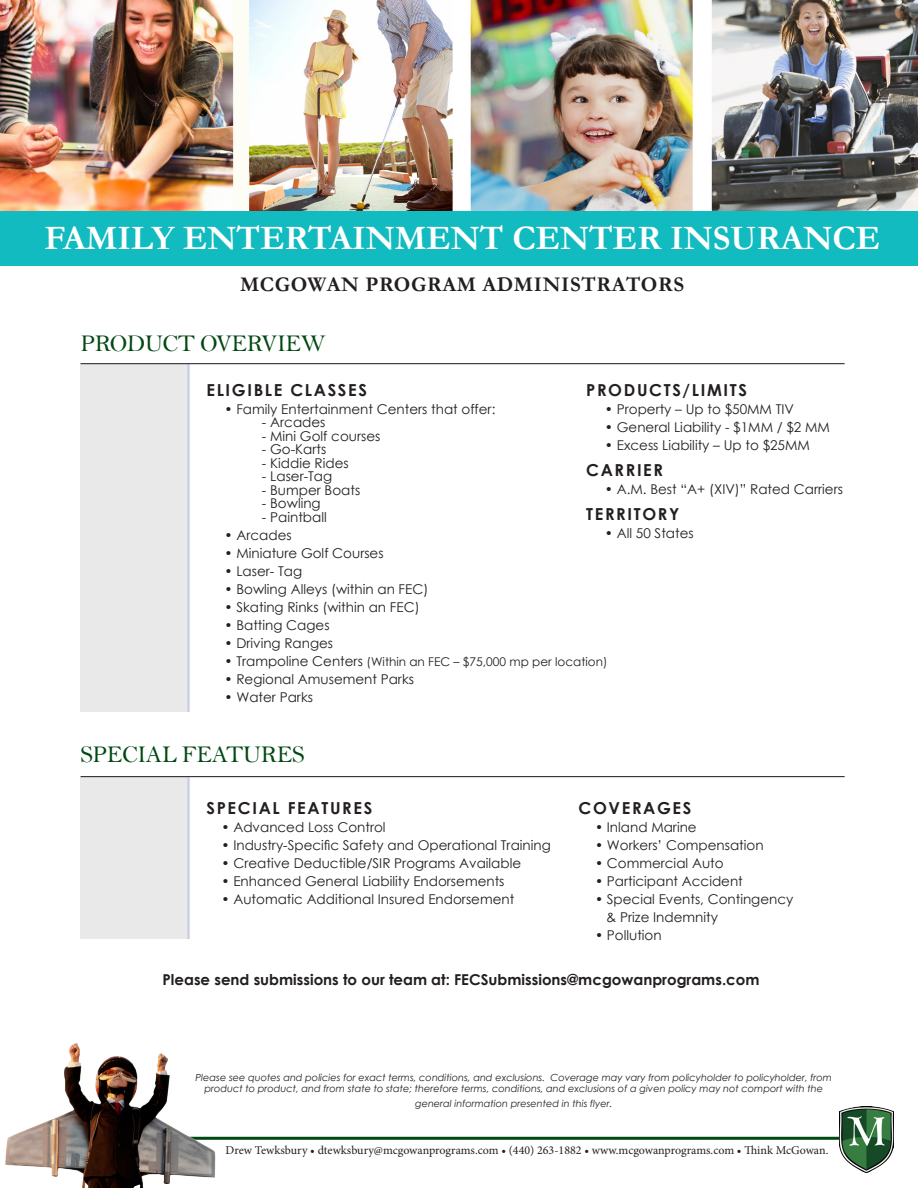
<style>
.page{position:relative;width:918px;height:1188px;background:#fff}
.page>*{position:absolute;margin:0;border:0;box-sizing:border-box;transform-origin:0 0}
.t1{font:700 34.5px "Garamond";color:#fff}
.t2{font:24.15px "Bell";letter-spacing:-.02em;color:#004812}
.t3{font:700 21px "Garamond";letter-spacing:.03em;color:#231f20}
.t4{font:700 16.5px "Century Gothic";letter-spacing:.1em;color:#231f20}
.t5{font:700 15px "Century Gothic";color:#231f20}
.t6{font:13.5px "Century Gothic";color:#231f20}
.t7{font:12px "Minion Pro";color:#231f20}
.t8{font:12px "Century Gothic";color:#231f20}
.t9{font:italic 9.75px/11.7px "Century Gothic";color:#231f20;text-align:center}
.s1{font-size:13.5px}
</style>
<div class="page">
<hr style="left:54px;top:1137px;width:831px;height:3px;background:#004812">
<img style="left:5px;top:1043px;width:226px;height:145px">
<hr style="left:81px;top:363px;width:764px;height:1px;background:#231f20">
<hr style="left:81px;top:776px;width:764px;height:1px;background:#231f20">
<hr style="left:187px;top:777px;width:3px;height:162px;background:#20358c">
<div style="left:81px;top:364px;width:106px;height:348px;background:#e9e9e9"></div>
<div style="left:81px;top:777px;width:106px;height:162px;background:#e9e9e9"></div>
<hr style="left:187px;top:363px;width:3px;height:349px;background:#20358c">
<img style="left:839px;top:1106px;width:54px;height:66px">
<img style="left:0;top:0;width:918px;height:211px">
<div style="left:0;top:211px;width:918px;height:55px;background:#12bbbf"></div>
<p class="t1" style="left:45px;top:214px;width:837px">FAMILY ENTERTAINMENT CENTER INSURANCE</p>
<p class="t3" style="left:240px;top:270px;width:446px">MCGOWAN PROGRAM ADMINISTRATORS</p>
<p class="t2" style="left:81px;top:328px;width:247px">PRODUCT OVERVIEW</p>
<p class="t4" style="left:206px;top:377px;width:162px">ELIGIBLE CLASSES</p>
<p class="t6" style="left:224px;top:399px;width:272px">• Family Entertainment Centers that offer:</p>
<p class="t6" style="left:262px;top:413px;width:65px">- Arcades</p>
<p class="t6" style="left:262px;top:426px;width:120px">- Mini Golf courses</p>
<p class="t6" style="left:262px;top:440px;width:66px">- Go-Karts</p>
<p class="t6" style="left:262px;top:453px;width:88px">- Kiddie Rides</p>
<p class="t6" style="left:262px;top:467px;width:72px">- Laser-Tag</p>
<p class="t6" style="left:262px;top:480px;width:100px">- Bumper Boats</p>
<p class="t6" style="left:262px;top:494px;width:60px">- Bowling</p>
<p class="t6" style="left:262px;top:507px;width:66px">- Paintball</p>
<p class="t6" style="left:224px;top:525px;width:69px">• Arcades</p>
<p class="t6" style="left:224px;top:543px;width:161px">• Miniature Golf Courses</p>
<p class="t6" style="left:224px;top:561px;width:79px">• Laser- Tag</p>
<p class="t6" style="left:224px;top:579px;width:205px">• Bowling Alleys (within an FEC)</p>
<p class="t6" style="left:224px;top:597px;width:197px">• Skating Rinks (within an FEC)</p>
<p class="t6" style="left:224px;top:615px;width:107px">• Batting Cages</p>
<p class="t6" style="left:224px;top:633px;width:110px">• Driving Ranges</p>
<p class="t8" style="left:224px;top:653px;width:384px"><span class="s1">• Trampoline Centers</span> (Within an FEC – $75,000 mp per location)</p>
<p class="t6" style="left:224px;top:669px;width:191px">• Regional Amusement Parks</p>
<p class="t6" style="left:224px;top:687px;width:90px">• Water Parks</p>
<p class="t4" style="left:586px;top:378px;width:162px">PRODUCTS/LIMITS</p>
<p class="t6" style="left:605px;top:400px;width:191px">• Property – Up to $50MM TIV</p>
<p class="t6" style="left:605px;top:418px;width:227px">• General Liability - $1MM / $2 MM</p>
<p class="t6" style="left:605px;top:436px;width:207px">• Excess Liability – Up to $25MM</p>
<p class="t4" style="left:586px;top:458px;width:78px">CARRIER</p>
<p class="t6" style="left:605px;top:480px;width:240px">• A.M. Best “A+ (XIV)” Rated Carriers</p>
<p class="t4" style="left:586px;top:501px;width:95px">TERRITORY</p>
<p class="t6" style="left:605px;top:523px;width:90px">• All 50 States</p>
<p class="t2" style="left:81px;top:740px;width:226px">SPECIAL FEATURES</p>
<p class="t4" style="left:206px;top:795px;width:167px">SPECIAL FEATURES</p>
<p class="t6" style="left:221px;top:817px;width:166px">• Advanced Loss Control</p>
<p class="t6" style="left:221px;top:835px;width:331px">• Industry-Specific Safety and Operational Training</p>
<p class="t6" style="left:221px;top:853px;width:301px">• Creative Deductible/SIR Programs Available</p>
<p class="t6" style="left:221px;top:871px;width:285px">• Enhanced General Liability Endorsements</p>
<p class="t6" style="left:221px;top:889px;width:294px">• Automatic Additional Insured Endorsement</p>
<p class="t4" style="left:579px;top:795px;width:114px">COVERAGES</p>
<p class="t6" style="left:595px;top:817px;width:103px">• Inland Marine</p>
<p class="t6" style="left:595px;top:835px;width:170px">• Workers’ Compensation</p>
<p class="t6" style="left:595px;top:853px;width:130px">• Commercial Auto</p>
<p class="t6" style="left:595px;top:871px;width:149px">• Participant Accident</p>
<p class="t6" style="left:595px;top:889px;width:200px">• Special Events, Contingency</p>
<p class="t6" style="left:606px;top:907px;width:113px">&amp; Prize Indemnity</p>
<p class="t6" style="left:595px;top:925px;width:68px">• Pollution</p>
<p class="t5" style="left:163px;top:968px;width:598px">Please send submissions to our team at: FECSubmissions@mcgowanprograms.com</p>
<p class="t9" style="left:196px;top:1071px;width:638px">Please see quotes and policies for exact terms, conditions, and exclusions. Coverage may vary from policyholder to policyholder, from product to product, and from state to state; therefore terms, conditions, and exclusions of a given policy may not comport with the</p>
<p class="t9" style="left:415px;top:1097px;width:199px">general information presented in this flyer.</p>
<p class="t7" style="left:226px;top:1142px;width:604px">Drew Tewksbury • dtewksbury@mcgowanprograms.com • (440) 263-1882 • www.mcgowanprograms.com • Think McGowan.</p>
</div>
